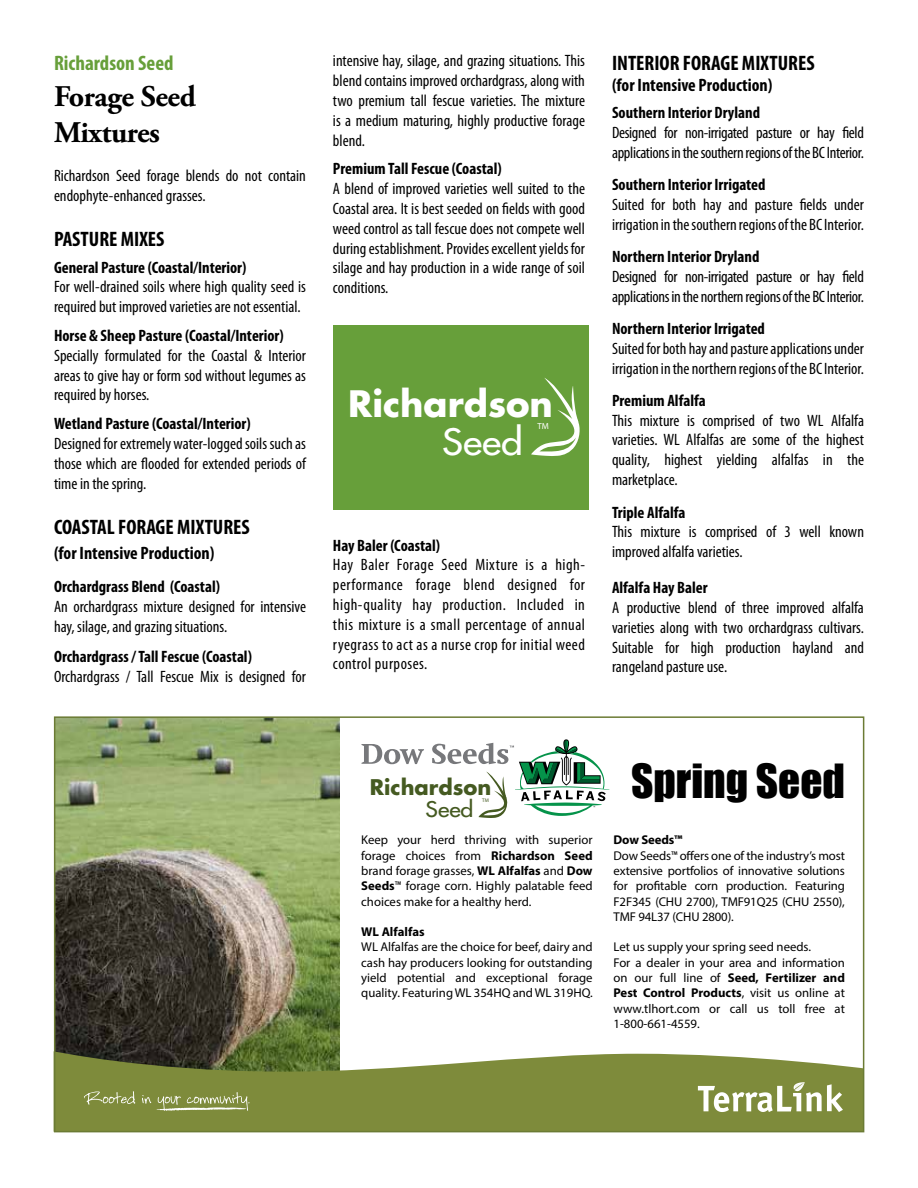
<style>
.page{position:relative;width:918px;height:1188px;background:#fff}
.page>*{position:absolute;margin:0;border:0;box-sizing:border-box;transform-origin:0 0}
.t1{font:43.2px "Impact";color:#000}
.t2{font:700 35.4px "Futura LT";color:#fff}
.t3{font:35.4px "Futura LT";color:#fff;scale:1.1 1}
.t4{font:700 30px/36px "Adobe Garamond Pro";letter-spacing:-.015em;color:#000}
.t5{font:700 condensed 21px "Myriad Pro";color:#000}
.t6{font:700 condensed 21px "Myriad Pro";color:#679f3a}
.t7{font:700 21px "Futura LT";color:#455a21}
.t8{font:21px "Futura LT";color:#455a21;scale:1.1 1}
.t9{font:700 condensed 18px "Myriad Pro";color:#000}
.t10{font:condensed 16.5px/19.8px "Myriad Pro";color:#000;text-align:justify}
.t11{font:700 condensed 16.5px "Myriad Pro";color:#000}
.t12{font:condensed 16.5px/19.8px "Myriad Pro";letter-spacing:-.02em;color:#000}
.t13{font:12.75px/15.3px "Myriad Pro";letter-spacing:-.005em;color:#000;text-align:justify}
.t14{font:700 12.75px "Myriad Pro";color:#000}
.t15{font:8.85px "Myriad Pro";color:#fff}
.t16{font:5.25px "Myriad Pro";color:#455a21}
.s1{font-weight:700}
.s2{font-stretch:condensed}
</style>
<div class="page">
<img style="left:57px;top:719px;width:282px;height:332px">
<svg style="left:57px;top:1051px;width:804px;height:78px;fill:#7e8b3b"></svg>
<svg style="left:698px;top:1082px;width:145px;height:30px"></svg>
<svg style="left:84px;top:1091px;width:51px;height:14px"></svg>
<svg style="left:142px;top:1092px;width:108px;height:20px"></svg>
<svg style="left:361px;top:744px;width:63px;height:20px"></svg>
<svg style="left:432px;top:739px;width:177px;height:79px"></svg>
<div style="left:54px;top:716px;width:810px;height:416px;border:2px solid #6b7b34"></div>
<div style="left:334px;top:325px;width:255px;height:185px;background:#679f3a"></div>
<svg style="left:531px;top:378px;width:49px;height:78px"></svg>
<p class="t6" style="left:54px;top:50px;width:121px">Richardson Seed</p>
<h3 class="t4" style="left:54px;top:79px;width:143px">Forage Seed<br>Mixtures</h3>
<p class="t10" style="left:54px;top:166px;width:253px">Richardson Seed forage blends do not contain endophyte-enhanced grasses.</p>
<p class="t5" style="left:54px;top:226px;width:112px">PASTURE MIXES</p>
<p class="t11" style="left:54px;top:257px;width:194px">General Pasture (Coastal/Interior)</p>
<p class="t10" style="left:54px;top:277px;width:254px">For well-drained soils where high quality seed is required but improved varieties are not essential.</p>
<p class="t11" style="left:54px;top:325px;width:231px">Horse &amp; Sheep Pasture (Coastal/Interior)</p>
<p class="t10" style="left:54px;top:345px;width:254px">Specially formulated for the Coastal &amp; Interior areas to give hay or form sod without legumes as required by horses.</p>
<p class="t11" style="left:54px;top:413px;width:198px">Wetland Pasture (Coastal/Interior)</p>
<p class="t10" style="left:54px;top:434px;width:254px">Designed for extremely water-logged soils such as those which are flooded for extended periods of time in the spring.</p>
<p class="t5" style="left:54px;top:514px;width:197px">COASTAL FORAGE MIXTURES</p>
<p class="t9" style="left:54px;top:542px;width:162px">(for Intensive Production)</p>
<p class="t11" style="left:54px;top:576px;width:167px">Orchardgrass Blend (Coastal)</p>
<p class="t10" style="left:54px;top:596px;width:254px">An orchardgrass mixture designed for intensive hay, silage, and grazing situations.</p>
<p class="t11" style="left:54px;top:647px;width:199px">Orchardgrass / Tall Fescue (Coastal)</p>
<p class="t10" style="left:54px;top:667px;width:254px">Orchardgrass / Tall Fescue Mix is designed for</p>
<p class="t10" style="left:333px;top:51px;width:254px">intensive hay, silage, and grazing situations. This blend contains improved orchardgrass, along with two premium tall fescue varieties. The mixture is a medium maturing, highly productive forage blend.</p>
<p class="t11" style="left:333px;top:159px;width:170px">Premium Tall Fescue (Coastal)</p>
<p class="t10" style="left:333px;top:179px;width:254px">A blend of improved varieties well suited to the Coastal area. It is best seeded on fields with good weed control as tall fescue does not compete well during establishment. Provides excellent yields for silage and hay production in a wide range of soil conditions.</p>
<h2 class="t2" style="left:348px;top:380px;width:206px">Richardson</h2>
<h2 class="t3" style="left:442px;top:419px;width:75px">Seed</h2>
<p class="t15" style="left:538px;top:421px;width:13px">TM</p>
<p class="t11" style="left:333px;top:535px;width:109px">Hay Baler (Coastal)</p>
<p class="t10" style="left:333px;top:555px;width:254px">Hay Baler Forage Seed Mixture is a high&shy;performance forage blend designed for high-quality hay production. Included in this mixture is a small percentage of annual ryegrass to act as a nurse crop for initial weed control purposes.</p>
<p class="t5" style="left:612px;top:50px;width:204px">INTERIOR FORAGE MIXTURES</p>
<p class="t9" style="left:612px;top:74px;width:162px">(for Intensive Production)</p>
<p class="t11" style="left:612px;top:102px;width:150px">Southern Interior Dryland</p>
<p class="t12" style="left:612px;top:122px;width:253px">Designed for non-irrigated pasture or hay field applications in the southern regions of the BC Interior.</p>
<p class="t11" style="left:612px;top:174px;width:155px">Southern Interior Irrigated</p>
<p class="t10" style="left:612px;top:194px;width:253px">Suited for both hay and pasture fields under irrigation in the southern regions of the BC Interior.</p>
<p class="t11" style="left:612px;top:246px;width:149px">Northern Interior Dryland</p>
<p class="t12" style="left:612px;top:266px;width:254px">Designed for non-irrigated pasture or hay field applications in the northern regions of the BC Interior.</p>
<p class="t11" style="left:612px;top:318px;width:155px">Northern Interior Irrigated</p>
<p class="t10" style="left:612px;top:338px;width:254px">Suited for both hay and pasture applications under irrigation in the northern regions of the BC Interior.</p>
<p class="t11" style="left:612px;top:390px;width:95px">Premium Alfalfa</p>
<p class="t10" style="left:612px;top:410px;width:254px">This mixture is comprised of two WL Alfalfa varieties. WL Alfalfas are some of the highest quality, highest yielding alfalfas in the marketplace.</p>
<p class="t11" style="left:612px;top:502px;width:75px">Triple Alfalfa</p>
<p class="t10" style="left:612px;top:522px;width:254px">This mixture is comprised of 3 well known improved alfalfa varieties.</p>
<p class="t11" style="left:612px;top:577px;width:97px">Alfalfa Hay Baler</p>
<p class="t10" style="left:612px;top:597px;width:254px">A productive blend of three improved alfalfa varieties along with two orchardgrass cultivars.<br>Suitable for high production hayland and rangeland pasture use.</p>
<p class="t7" style="left:370px;top:773px;width:123px">Richardson</p>
<p class="t8" style="left:426px;top:796px;width:45px">Seed</p>
<p class="t16" style="left:482px;top:797px;width:8px">TM</p>
<p class="t13" style="left:361px;top:832px;width:233px">Keep your herd thriving with superior forage choices from <span class="s1">Richardson Seed </span>brand forage grasses, <span class="s1">WL Alfalfas</span> and <span class="s1">Dow Seeds</span><span class="s2">™</span> forage corn. Highly palatable feed choices make for a healthy herd.</p>
<p class="t14" style="left:361px;top:924px;width:65px">WL Alfalfas</p>
<p class="t13" style="left:361px;top:939px;width:233px">WL Alfalfas are the choice for beef, dairy and cash hay producers looking for outstanding yield potential and exceptional forage quality. Featuring WL 354HQ and WL 319HQ.</p>
<h1 class="t1" style="left:631px;top:748px;width:215px">Spring Seed</h1>
<p class="t13" style="left:614px;top:832px;width:233px;text-align:left"><span class="s1">Dow Seeds™<br></span>Dow Seeds<span class="s2">™</span> offers one of the industry’s most extensive portfolios of innovative solutions for profitable corn production. Featuring F2F345 (CHU 2700), TMF91Q25 (CHU 2550), TMF 94L37 (CHU 2800).</p>
<p class="t13" style="left:614px;top:939px;width:233px;text-align:left">Let us supply your spring seed needs.<br>For a dealer in your area and information on our full line of <span class="s1">Seed, Fertilizer and Pest Control Products</span>, visit us online at www.tlhort.com or call us toll free at 1-800-661-4559.</p>
</div>
